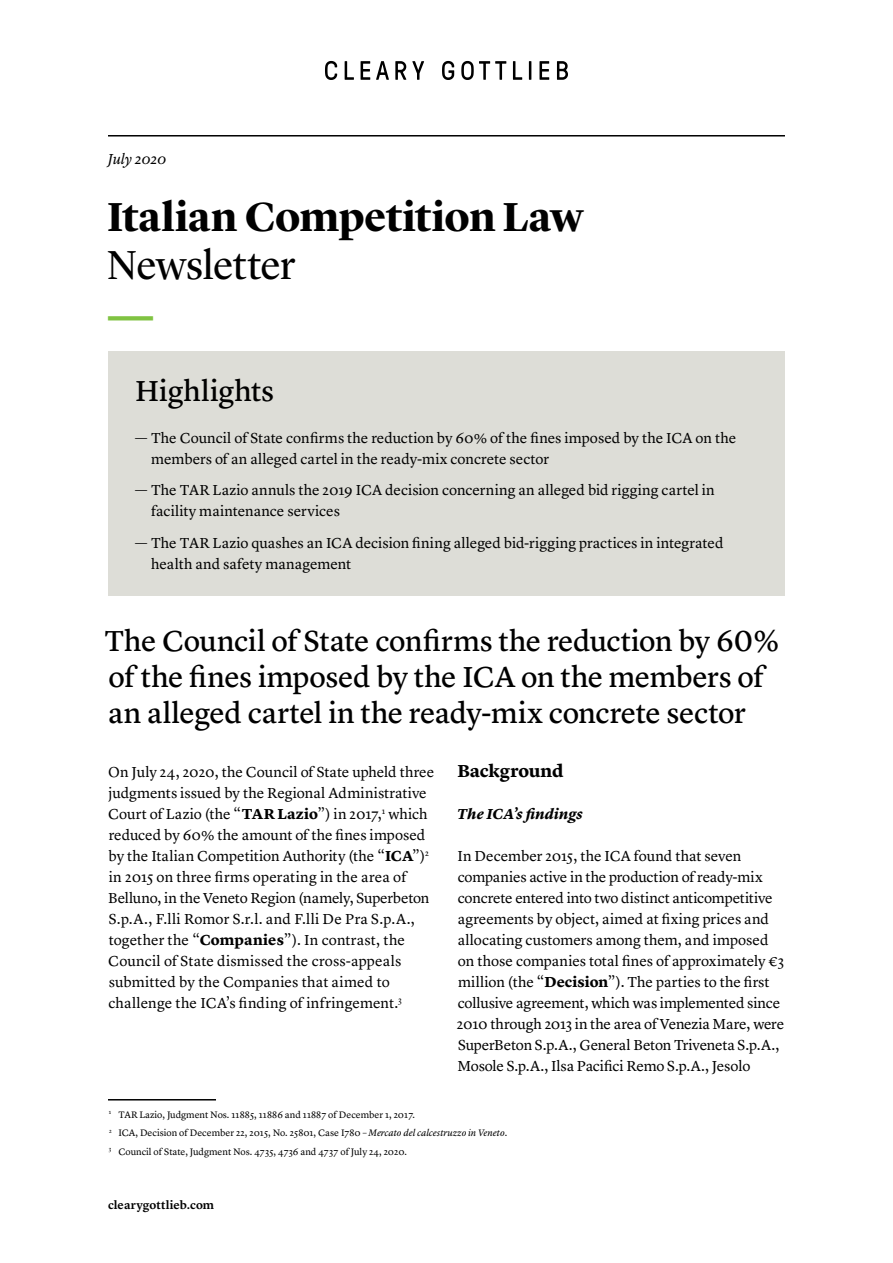
<style>
.page{position:relative;width:893px;height:1263px;background:#fff}
.page>*{position:absolute;margin:0;border:0;box-sizing:border-box;transform-origin:0 0}
.t1{font:500 45px "Aktiv Grotesk";color:#80c342}
.t2{font:700 42px "Lyon Display";letter-spacing:-.005em;color:#000}
.t3{font:42px "Lyon Display";letter-spacing:-.01em;color:#000}
.t4{font:30px/36px "Lyon Text Regular No.2";letter-spacing:-.01em;color:#000}
.t5{font:700 18px "Lyon Text";letter-spacing:-.01em;color:#000}
.t6{font:15px/21px "Lyon Text";color:#000}
.t7{font:italic 700 15px "Lyon Text";letter-spacing:.005em;color:#000}
.t8{font:italic 15px "Lyon Text";letter-spacing:-.005em;color:#000}
.t9{font:600 12px "Lyon Text";letter-spacing:.005em;color:#000}
.t10{font:9.75px/18.6px "Lyon Text";color:#000}
.s1{font-weight:700}
.s2{font-style:italic}
</style>
<div class="page">
<svg style="left:325px;top:61px;width:12px;height:19px"></svg>
<svg style="left:345px;top:61px;width:9px;height:19px"></svg>
<svg style="left:361px;top:61px;width:9px;height:19px"></svg>
<svg style="left:376px;top:61px;width:13px;height:19px"></svg>
<svg style="left:395px;top:61px;width:11px;height:19px"></svg>
<svg style="left:412px;top:61px;width:12px;height:19px"></svg>
<svg style="left:442px;top:61px;width:12px;height:19px"></svg>
<svg style="left:461px;top:61px;width:45px;height:19px"></svg>
<svg style="left:513px;top:61px;width:9px;height:19px"></svg>
<svg style="left:529px;top:61px;width:2px;height:19px"></svg>
<svg style="left:539px;top:61px;width:10px;height:19px"></svg>
<svg style="left:557px;top:61px;width:11px;height:19px"></svg>
<hr style="left:108px;top:135px;width:677px;height:2px;background:#000">
<div style="left:108px;top:351px;width:677px;height:245px;background:#ddddd7"></div>
<hr style="left:108px;top:1099px;width:108px;height:1px;background:#000">
<p class="t8" style="left:108px;top:147px;width:60px">July 2020</p>
<h2 class="t2" style="left:107px;top:185px;width:478px">Italian Competition Law</h2>
<h2 class="t3" style="left:107px;top:234px;width:190px">Newsletter</h2>
<h1 class="t1" style="left:108px;top:289px;width:46px">—</h1>
<h3 class="t4" style="left:135px;top:370px;width:141px">Highlights</h3>
<p class="t6" style="left:151px;top:426px;width:587px;text-indent:-16px">— The Council of State confirms the reduction by 60% of the fines imposed by the ICA on the members of an alleged cartel in the ready-mix concrete sector</p>
<p class="t6" style="left:151px;top:479px;width:565px;text-indent:-16px">— The TAR Lazio annuls the 2019 ICA decision concerning an alleged bid rigging cartel in facility maintenance services</p>
<p class="t6" style="left:151px;top:531px;width:574px;text-indent:-16px">— The TAR Lazio quashes an ICA decision fining alleged bid-rigging practices in integrated health and safety management</p>
<h3 class="t4" style="left:105px;top:621px;width:677px">The Council of State confirms the reduction by 60% of the fines imposed by the ICA on the members of an alleged cartel in the ready-mix concrete sector</h3>
<p class="t6" style="left:108px;top:760px;width:328px">On July 24, 2020, the Council of State upheld three judgments issued by the Regional Administrative Court of Lazio (the “<span class="s1">TAR Lazio</span>”) in 2017,<sup>1</sup> which reduced by 60% the amount of the fines imposed by the Italian Competition Authority (the “<span class="s1">ICA</span>”)<sup>2 </sup>in 2015 on three firms operating in the area of Belluno, in the Veneto Region (namely, Superbeton S.p.A., F.lli Romor S.r.l. and F.lli De Pra S.p.A., together the “<span class="s1">Companies</span>”). In contrast, the Council of State dismissed the cross-appeals submitted by the Companies that aimed to challenge the ICA’s finding of infringement.<sup>3</sup></p>
<p class="t5" style="left:457px;top:757px;width:108px">Background</p>
<p class="t7" style="left:457px;top:802px;width:127px">The ICA’s findings</p>
<p class="t6" style="left:457px;top:844px;width:329px">In December 2015, the ICA found that seven companies active in the production of ready-mix concrete entered into two distinct anticompetitive agreements by object, aimed at fixing prices and allocating customers among them, and imposed on those companies total fines of approximately €3 million (the “<span class="s1">Decision</span>”). The parties to the first collusive agreement, which was implemented since 2010 through 2013 in the area of Venezia Mare, were SuperBeton S.p.A., General Beton Triveneta S.p.A., Mosole S.p.A., Ilsa Pacifici Remo S.p.A., Jesolo</p>
<p class="t10" style="left:109px;top:1104px;width:400px"><sup>1</sup> TAR Lazio, Judgment Nos. 11885, 11886 and 11887 of December 1, 2017.<br><sup>2</sup> ICA, Decision of December 22, 2015, No. 25801, Case I780 – <span class="s2">Mercato del calcestruzzo in Veneto</span>.<br><sup>3</sup> Council of State, Judgment Nos. 4735, 4736 and 4737 of July 24, 2020.</p>
<p class="t9" style="left:108px;top:1195px;width:108px">clearygottlieb.com</p>
</div>
